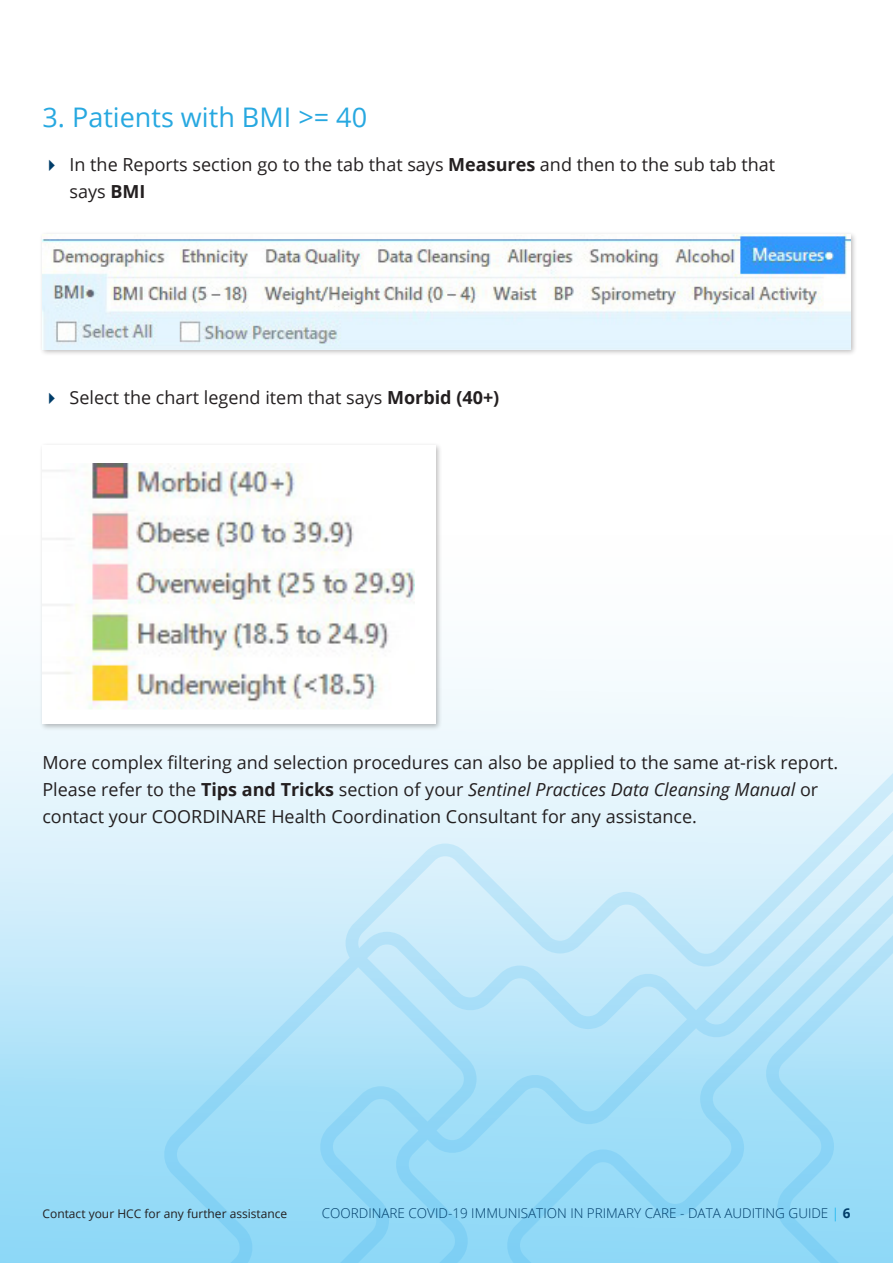
<style>
.page{position:relative;width:893px;height:1263px;background:#fff}
.page>*{position:absolute;margin:0;border:0;box-sizing:border-box;transform-origin:0 0}
.New_Body_copy{font:27px "Open Sans";color:#27a8e0}
.New_Body_copy-2{font:18px/27px "Open Sans";color:#231f20}
.t1{font:300 13.5px "Open Sans";color:#003d69}
.t2{font:12px "Open Sans";color:#231f20}
.s1{font-weight:700}
.s2{font-style:italic}
.s3{color:#00aeef}
</style>
<div class="page">
<div style="left:0;top:409px;width:893px;height:854px;background:linear-gradient(to bottom,#fff,#92d9f7)"></div>
<svg style="left:163px;top:686px;width:730px;height:577px;background:#bee7f9"></svg>
<svg style="left:390px;top:701px;width:503px;height:562px;background:#bce7f9"></svg>
<div style="left:39px;top:231px;width:818px;height:125px;background:#231f20;opacity:.3"></div>
<img style="left:43px;top:234px;width:807px;height:115px">
<div style="left:39px;top:442px;width:404px;height:289px;background:#231f20;opacity:.3"></div>
<div style="left:43px;top:445px;width:393px;height:279px;background:#fff"></div>
<img style="left:43px;top:463px;width:372px;height:247px">
<p class="New_Body_copy" style="left:43px;top:99px;width:326px">3. Patients with BMI &gt;= 40</p>
<p class="New_Body_copy-2" style="left:70px;top:150px;width:707px">In the Reports section go to the tab that says <span class="s1">Measures</span> and then to the sub tab that says <span class="s1">BMI</span></p>
<p class="New_Body_copy-2" style="left:70px;top:384px;width:431px">Select the chart legend item that says <span class="s1">Morbid (40+)</span></p>
<p class="New_Body_copy-2" style="left:42px;top:748px;width:797px">More complex filtering and selection procedures can also be applied to the same at-risk report.<br>Please refer to the <span class="s1">Tips and Tricks</span> section of your <span class="s2">Sentinel Practices Data Cleansing Manual</span> or contact your COORDINARE Health Coordination Consultant for any assistance.</p>
<p class="t2" style="left:43px;top:1206px;width:246px">Contact your HCC for any further assistance</p>
<p class="t1" style="left:322px;top:1204px;width:530px">COORDINARE COVID-19 IMMUNISATION IN PRIMARY CARE - DATA AUDITING GUIDE <span class="s3">|</span> <span class="s1">6</span></p>
</div>
